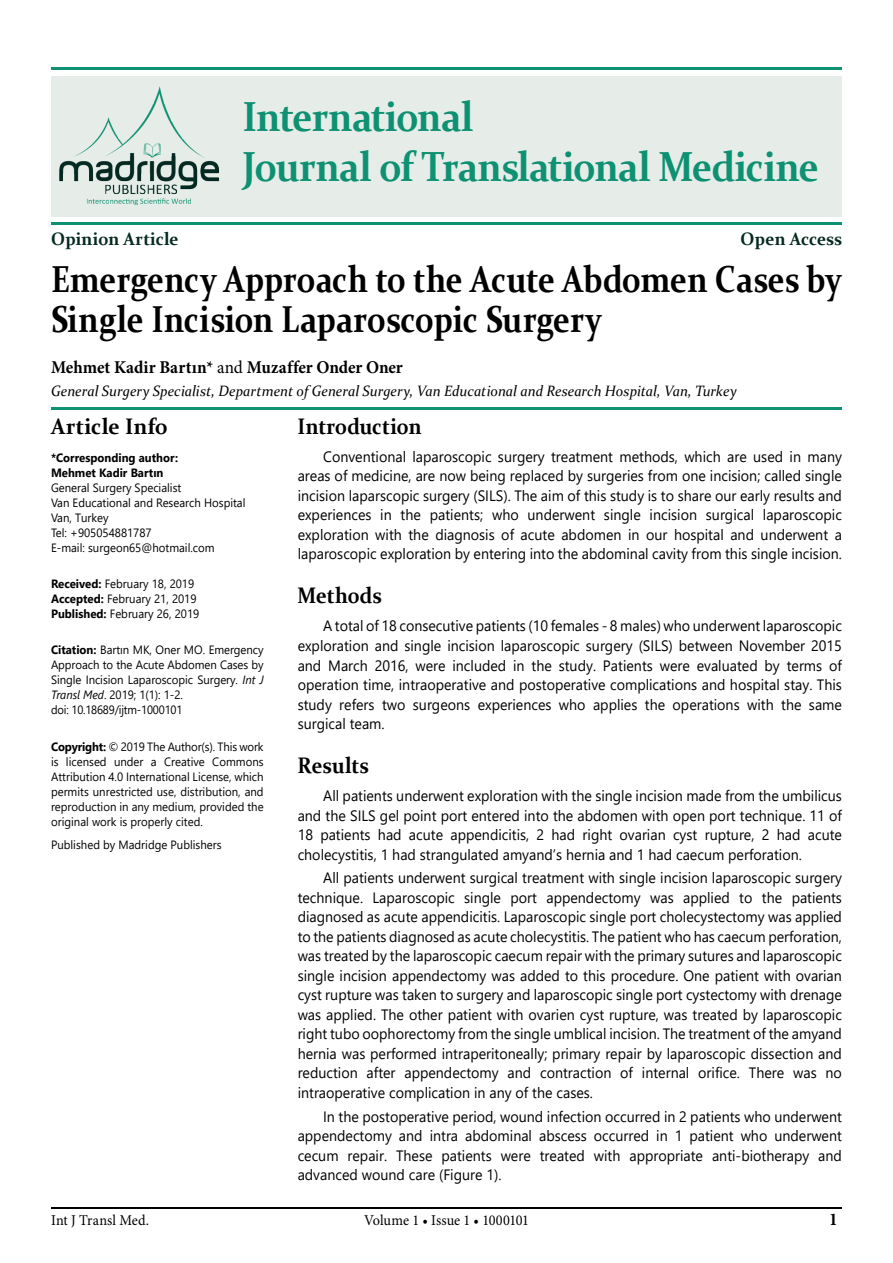
<style>
.page{position:relative;width:893px;height:1263px;background:#fff}
.page>*{position:absolute;margin:0;border:0;box-sizing:border-box;transform-origin:0 0}
.t1{font:700 42px/49.8px "Constantia";letter-spacing:-.02em;color:#0e9172;scale:.9 1}
.t2{font:700 37.5px/40.5px "Constantia";letter-spacing:-.005em;color:#000;scale:.85 1}
.t3{font:700 22.5px "Constantia";color:#000;scale:.9 1}
.t4{font:700 22.5px "Constantia";color:#000;scale:.95 1}
.t5{font:700 18px "Minion Pro";color:#000;scale:.95 1}
.t6{font:700 18px "Constantia";letter-spacing:.005em;color:#032920;scale:.95 1}
.t7{font:15px/19.5px "Segoe UI";color:#000;text-align:justify;scale:.95 1}
.t8{font:italic 15px "Constantia";color:#000;scale:.95 1}
.t9{font:15px "Minion Pro";color:#000;scale:.95 1}
.t10{font:12px/15px "Segoe UI";color:#000;scale:.95 1}
.t11{font:700 12px/15px "Segoe UI";color:#000;scale:.95 1}
.s1{font-weight:400}
.s2{font-weight:700}
.s3{font-style:italic}
</style>
<div class="page">
<hr style="left:51px;top:1208px;width:791px;height:1px;background:#000">
<div style="left:51px;top:76px;width:791px;height:140px;background:#e6ede9"></div>
<hr style="left:51px;top:223px;width:791px;height:2px;background:#0e9172">
<hr style="left:51px;top:407px;width:791px;height:3px;background:#0e9172">
<hr style="left:51px;top:68px;width:791px;height:2px;background:#0e9172">
<img style="left:59px;top:86px;width:160px;height:120px">
<h1 class="t1" style="left:242px;top:90px;width:642px">International<br>Journal of Translational Medicine</h1>
<p class="t6" style="left:51px;top:226px;width:136px">Opinion Article</p>
<p class="t6" style="left:741px;top:226px;width:108px">Open Access</p>
<h2 class="t2" style="left:51px;top:257px;width:932px">Emergency Approach to the Acute Abdomen Cases by<br>Single Incision Laparoscopic Surgery</h2>
<p class="t5" style="left:51px;top:355px;width:372px">Mehmet Kadir Bartın* <span class="s1">and</span> Muzaffer Onder Oner</p>
<p class="t8" style="left:51px;top:380px;width:723px">General Surgery Specialist, Department of General Surgery, Van Educational and Research Hospital, Van, Turkey</p>
<h3 class="t4" style="left:51px;top:411px;width:125px">Article Info</h3>
<p class="t11" style="left:51px;top:449px;width:135px">*Corresponding author:<br>Mehmet Kadir Bartın</p>
<p class="t10" style="left:51px;top:479px;width:206px">General Surgery Specialist<br>Van Educational and Research Hospital<br>Van, Turkey<br>Tel: +905054881787<br>E-mail: surgeon65@hotmail.com</p>
<p class="t10" style="left:51px;top:575px;width:158px"><span class="s2">Received:</span> February 18, 2019<br><span class="s2">Accepted:</span> February 21, 2019<br><span class="s2">Published:</span> February 26, 2019</p>
<p class="t10" style="left:51px;top:641px;width:225px"><span class="s2">Citation:</span> Bartın MK, Oner MO. Emergency Approach to the Acute Abdomen Cases by Single Incision Laparoscopic Surgery. <span class="s3">Int J Transl Med</span>. 2019; 1(1): 1-2.<br>doi: 10.18689/ijtm-1000101</p>
<p class="t10" style="left:51px;top:738px;width:225px;text-align:justify"><span class="s2">Copyright:</span> © 2019 The Author(s). This work is licensed under a Creative Commons Attribution 4.0 International License, which permits unrestricted use, distribution, and reproduction in any medium, provided the original work is properly cited.</p>
<p class="t10" style="left:51px;top:836px;width:181px">Published by Madridge Publishers</p>
<h3 class="t3" style="left:298px;top:411px;width:139px">Introduction</h3>
<p class="t7" style="left:298px;top:446px;width:574px;text-indent:26px">Conventional laparoscopic surgery treatment methods, which are used in many areas of medicine, are now being replaced by surgeries from one incision; called single incision laparscopic surgery (SILS). The aim of this study is to share our early results and experiences in the patients; who underwent single incision surgical laparoscopic exploration with the diagnosis of acute abdomen in our hospital and underwent a laparoscopic exploration by entering into the abdominal cavity from this single incision.</p>
<h3 class="t3" style="left:298px;top:580px;width:95px">Methods</h3>
<p class="t7" style="left:298px;top:615px;width:574px;text-indent:26px">A total of 18 consecutive patients (10 females - 8 males) who underwent laparoscopic exploration and single incision laparoscopic surgery (SILS) between November 2015 and March 2016, were included in the study. Patients were evaluated by terms of operation time, intraoperative and postoperative complications and hospital stay. This study refers two surgeons experiences who applies the operations with the same surgical team.</p>
<h3 class="t3" style="left:298px;top:750px;width:80px">Results</h3>
<p class="t7" style="left:298px;top:785px;width:574px;text-indent:26px">All patients underwent exploration with the single incision made from the umbilicus and the SILS gel point port entered into the abdomen with open port technique. 11 of 18 patients had acute appendicitis, 2 had right ovarian cyst rupture, 2 had acute cholecystitis, 1 had strangulated amyand’s hernia and 1 had caecum perforation.</p>
<p class="t7" style="left:298px;top:867px;width:574px;text-indent:26px">All patients underwent surgical treatment with single incision laparoscopic surgery technique. Laparoscopic single port appendectomy was applied to the patients diagnosed as acute appendicitis. Laparoscopic single port cholecystectomy was applied to the patients diagnosed as acute cholecystitis. The patient who has caecum perforation, was treated by the laparoscopic caecum repair with the primary sutures and laparoscopic single incision appendectomy was added to this procedure. One patient with ovarian cyst rupture was taken to surgery and laparoscopic single port cystectomy with drenage was applied. The other patient with ovarien cyst rupture, was treated by laparoscopic right tubo oophorectomy from the single umblical incision. The treatment of the amyand hernia was performed intraperitoneally; primary repair by laparoscopic dissection and reduction after appendectomy and contraction of internal orifice. There was no intraoperative complication in any of the cases.</p>
<p class="t7" style="left:298px;top:1105px;width:574px;text-indent:26px">In the postoperative period, wound infection occurred in 2 patients who underwent appendectomy and intra abdominal abscess occurred in 1 patient who underwent cecum repair. These patients were treated with appropriate anti-biotherapy and advanced wound care (Figure 1).</p>
<p class="t9" style="left:51px;top:1210px;width:105px">Int J Transl Med.</p>
<p class="t5" style="left:829px;top:1206px;width:11px">1</p>
<p class="t9" style="left:364px;top:1210px;width:175px">Volume 1 • Issue 1 • 1000101</p>
</div>
